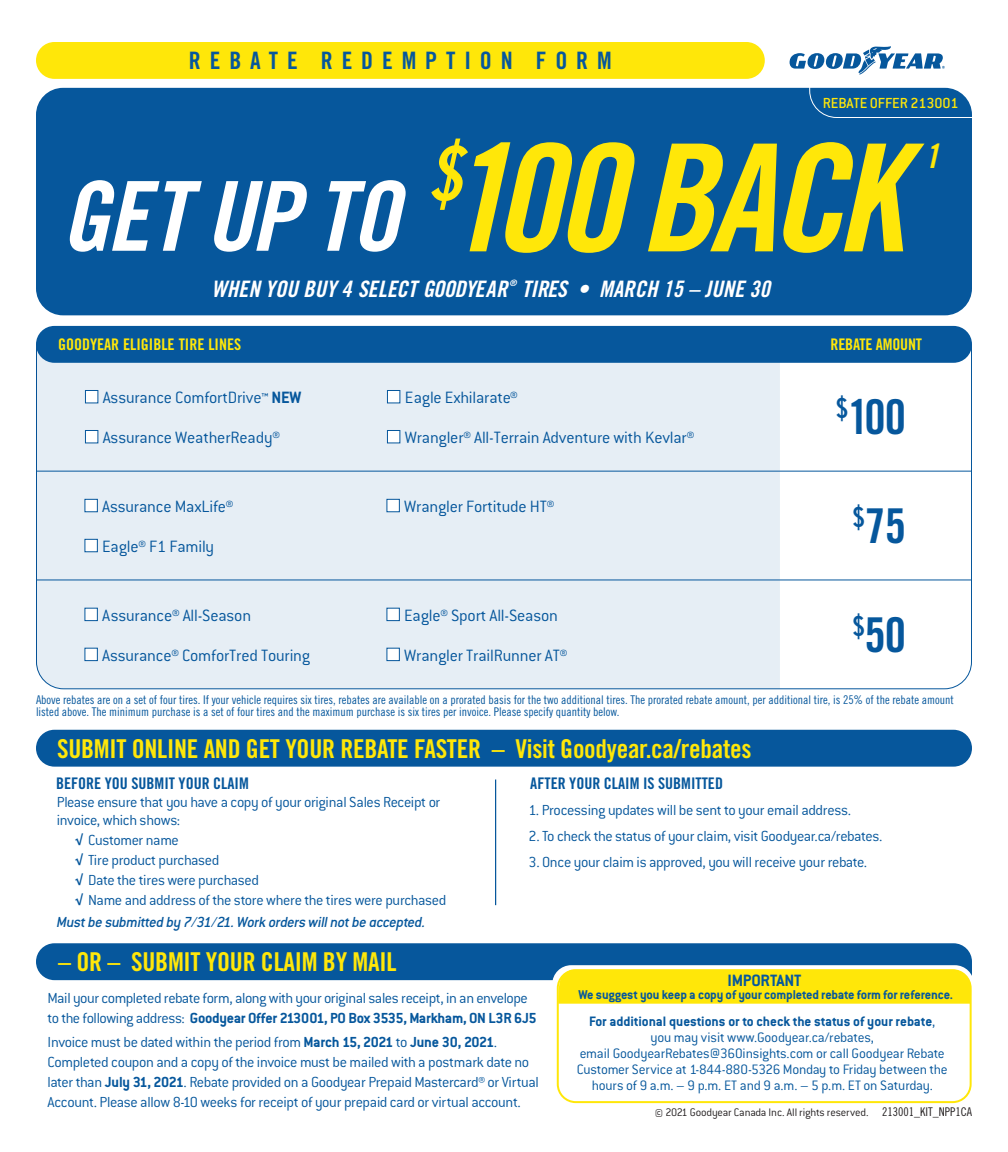
<style>
.page{position:relative;width:1008px;height:1152px;background:#fff}
.page>*{position:absolute;margin:0;border:0;box-sizing:border-box;transform-origin:0 0}
.t1{font:149.2px "Trade Gothic LT Std Bd Cn 20 Obl";color:#ffe709}
.t2{font:96.4px "Trade Gothic LT Std Bd Cn 20 Obl";letter-spacing:-.02em;color:#fff}
.t3{font:48px "Trade Gothic LT Std Bd Cn 20";letter-spacing:-.02em;color:#06579c}
.t4{font:33.6px "Trade Gothic LT Std Bd Cn 20 Obl";color:#ffe709}
.t5{font:26px "Trade Gothic LT Std Bd Cn 20";letter-spacing:-.01em;color:#ffe709}
.t6{font:24px "Trade Gothic LT Std Bd Cn 20";letter-spacing:.37em;color:#06579c}
.t7{font:22.6px "Trade Gothic LT Std Bd Cn 20 Obl";letter-spacing:.005em;color:#fff}
.t8{font:300 18px "Conduit ITC Std";letter-spacing:-.01em;color:#06579c}
.t9{font:700 18px "Conduit ITC Std";letter-spacing:-.015em;color:#06579c}
.t10{font:300 16px/20px "Conduit ITC Std";letter-spacing:-.025em;color:#06579c}
.t11{font:italic 500 16px "Conduit ITC Std";letter-spacing:-.025em;color:#06579c}
.t12{font:16px "Trade Gothic LT Std Bd Cn 20";color:#06579c}
.t13{font:16px "Trade Gothic LT Std Bd Cn 20";color:#ffe709}
.t14{font:500 16px "Conduit ITC Std";letter-spacing:-.01em;color:#ffe709}
.t15{font:300 15px/16px "Conduit ITC Std";letter-spacing:-.015em;color:#06579c;text-align:center}
.t16{font:700 15px "Conduit ITC Std";color:#06579c}
.t17{font:700 14px "Conduit ITC Std";letter-spacing:-.01em;color:#06579c}
.t18{font:12px/12px "Trade Gothic LT Std Cn 18";color:#06579c}
.t19{font:300 12px "Conduit ITC Std";letter-spacing:-.015em;color:#231f20}
.t20{font:12px "Trade Gothic LT Std Cn 18";color:#231f20}
.t21{font:8.8px "Trade Gothic LT Std Bd Cn 20 Obl";color:#fff}
.s1{font-size:149px}
.s2{font-weight:700}
.s3{font-weight:300}
</style>
<div class="page">
<div style="left:954px;top:962px;width:18px;height:23px;background:#06579c"></div>
<div style="left:36px;top:943px;width:936px;height:37px;background:#06579c;border-radius:18px"></div>
<div style="left:553px;top:966px;width:420px;height:154px;background:#fff;border-radius:18px"></div>
<div style="left:552px;top:965px;width:422px;height:156px;border:2px solid #fff;border-radius:18px"></div>
<div style="left:557px;top:969px;width:415px;height:134px;border:2px solid #ffe709;border-radius:18px"></div>
<div style="left:36px;top:88px;width:936px;height:227px;background:#06579c;border-radius:27px"></div>
<div style="left:36px;top:730px;width:936px;height:37px;background:#06579c;border-radius:18px"></div>
<hr style="left:495px;top:780px;width:1px;height:125px;background:#06579c">
<svg style="left:55px;top:349px;width:917px;height:341px"></svg>
<div style="left:36px;top:349px;width:744px;height:339px;background:#e6eef5"></div>
<div style="left:36px;top:326px;width:936px;height:37px;background:#06579c;border-radius:18px"></div>
<hr style="left:36px;top:579px;width:936px;height:1px;background:#06579c">
<div style="left:36px;top:42px;width:729px;height:37px;background:#ffe709;border-radius:18px"></div>
<div style="left:558px;top:970px;width:415px;height:34px;background:#ffe709"></div>
<hr style="left:36px;top:471px;width:936px;height:1px;background:#06579c">
<div style="left:84px;top:499px;width:14px;height:13px;background:#fff;border:1px solid #06579c"></div>
<div style="left:386px;top:499px;width:14px;height:13px;background:#fff;border:1px solid #06579c"></div>
<div style="left:84px;top:539px;width:14px;height:13px;background:#fff;border:1px solid #06579c"></div>
<div style="left:84px;top:608px;width:14px;height:13px;background:#fff;border:1px solid #06579c"></div>
<div style="left:386px;top:608px;width:14px;height:13px;background:#fff;border:1px solid #06579c"></div>
<div style="left:84px;top:648px;width:14px;height:13px;background:#fff;border:1px solid #06579c"></div>
<div style="left:386px;top:648px;width:14px;height:13px;background:#fff;border:1px solid #06579c"></div>
<div style="left:85px;top:390px;width:13px;height:13px;background:#fff;border:1px solid #06579c"></div>
<div style="left:387px;top:390px;width:13px;height:13px;background:#fff;border:1px solid #06579c"></div>
<div style="left:85px;top:430px;width:13px;height:13px;background:#fff;border:1px solid #06579c"></div>
<div style="left:387px;top:430px;width:13px;height:13px;background:#fff;border:1px solid #06579c"></div>
<svg style="left:790px;top:46px;width:182px;height:72px"></svg>
<p class="t6" style="left:189px;top:46px;width:424px">REBATE REDEMPTION FORM</p>
<p class="t14" style="left:823px;top:93px;width:137px">REBATE OFFER 213001</p>
<p class="t2" style="left:61px;top:158px;width:340px">GET UP TO</p>
<p class="t1" style="left:427px;top:108px;width:477px"><sup>$</sup><span class="s1">100</span> BACK</p>
<p class="t4" style="left:925px;top:136px;width:16px">1</p>
<p class="t7" style="left:212px;top:275px;width:297px">WHEN YOU BUY 4 SELECT GOODYEAR</p>
<p class="t21" style="left:510px;top:277px;width:9px">®</p>
<p class="t7" style="left:522px;top:275px;width:250px">TIRES • MARCH 15 – JUNE 30</p>
<p class="t13" style="left:58px;top:334px;width:185px">GOODYEAR ELIGIBLE TIRE LINES</p>
<p class="t13" style="left:831px;top:335px;width:93px">REBATE AMOUNT</p>
<p class="t8" style="left:103px;top:387px;width:200px">Assurance ComfortDrive™ <span class="s2">NEW</span></p>
<p class="t8" style="left:405px;top:387px;width:115px">Eagle Exhilarate®</p>
<p class="t8" style="left:103px;top:427px;width:179px">Assurance WeatherReady®</p>
<p class="t8" style="left:405px;top:427px;width:291px">Wrangler® All-Terrain Adventure with Kevlar®</p>
<p class="t8" style="left:102px;top:496px;width:133px">Assurance MaxLife®</p>
<p class="t8" style="left:404px;top:496px;width:152px">Wrangler Fortitude HT®</p>
<p class="t8" style="left:102px;top:536px;width:113px">Eagle® F1 Family</p>
<p class="t8" style="left:102px;top:605px;width:150px">Assurance® All-Season</p>
<p class="t8" style="left:404px;top:605px;width:155px">Eagle® Sport All-Season</p>
<p class="t8" style="left:102px;top:645px;width:209px">Assurance® ComforTred Touring</p>
<p class="t8" style="left:404px;top:645px;width:165px">Wrangler TrailRunner AT®</p>
<p class="t3" style="left:836px;top:388px;width:72px"><sup>$</sup>100</p>
<p class="t3" style="left:852px;top:497px;width:55px"><sup>$</sup>75</p>
<p class="t3" style="left:852px;top:605px;width:55px"><sup>$</sup>50</p>
<p class="t18" style="left:36px;top:694px;width:919px">Above rebates are on a set of four tires. If your vehicle requires six tires, rebates are available on a prorated basis for the two additional tires. The prorated rebate amount, per additional tire, is 25% of the rebate amount listed above. The minimum purchase is a set of four tires and the maximum purchase is six tires per invoice. Please specify quantity below.</p>
<p class="t5" style="left:57px;top:733px;width:696px">SUBMIT ONLINE AND GET YOUR REBATE FASTER – Visit Goodyear.ca/rebates</p>
<p class="t12" style="left:530px;top:774px;width:194px">AFTER YOUR CLAIM IS SUBMITTED</p>
<p class="t10" style="left:528px;top:799px;width:324px">1. Processing updates will be sent to your email address.</p>
<p class="t10" style="left:528px;top:825px;width:355px">2. To check the status of your claim, visit Goodyear.ca/rebates.</p>
<p class="t10" style="left:528px;top:851px;width:340px">3. Once your claim is approved, you will receive your rebate.</p>
<p class="t12" style="left:56px;top:774px;width:194px">BEFORE YOU SUBMIT YOUR CLAIM</p>
<p class="t10" style="left:57px;top:792px;width:385px;line-height:18px">Please ensure that you have a copy of your original Sales Receipt or invoice, which shows:</p>
<p class="t10" style="left:75px;top:829px;width:106px"><span class="s2">√</span> Customer name</p>
<p class="t10" style="left:75px;top:849px;width:146px"><span class="s2">√</span> Tire product purchased</p>
<p class="t10" style="left:75px;top:869px;width:186px"><span class="s2">√</span> Date the tires were purchased</p>
<p class="t10" style="left:75px;top:889px;width:373px"><span class="s2">√</span> Name and address of the store where the tires were purchased</p>
<p class="t11" style="left:57px;top:912px;width:370px">Must be submitted by 7/31/21. Work orders will not be accepted.</p>
<p class="t5" style="left:58px;top:946px;width:340px">– OR – SUBMIT YOUR CLAIM BY MAIL</p>
<p class="t10" style="left:48px;top:988px;width:491px">Mail your completed rebate form, along with your original sales receipt, in an envelope to the following address: <span class="s2">Goodyear Offer 213001, PO Box 3535, Markham, ON L3R 6J5</span></p>
<p class="t10" style="left:48px;top:1032px;width:493px">Invoice must be dated within the period from <span class="s2">March 15, 2021</span> to <span class="s2">June 30, 2021</span>.<br>Completed coupon and a copy of the invoice must be mailed with a postmark date no later than <span class="s2">July 31, 2021</span>. Rebate provided on a Goodyear Prepaid Mastercard® or Virtual Account. Please allow 8-10 weeks for receipt of your prepaid card or virtual account.</p>
<p class="t9" style="left:728px;top:969px;width:75px">IMPORTANT</p>
<p class="t17" style="left:579px;top:986px;width:376px">We suggest you keep a copy of your completed rebate form for reference.</p>
<p class="t16" style="left:589px;top:1013px;width:348px">For additional questions or to check the status of your rebate<span class="s3">,</span></p>
<p class="t15" style="left:577px;top:1029px;width:373px">you may visit www.Goodyear.ca/rebates,<br>email GoodyearRebates@360insights.com or call Goodyear Rebate Customer Service at 1-844-880-5326 Monday to Friday between the hours of 9 a.m. – 9 p.m. ET and 9 a.m. – 5 p.m. ET on Saturday.</p>
<p class="t19" style="left:655px;top:1105px;width:215px">© 2021 Goodyear Canada Inc. All rights reserved.</p>
<p class="t20" style="left:882px;top:1105px;width:91px">213001_KIT_NPP1CA</p>
</div>
